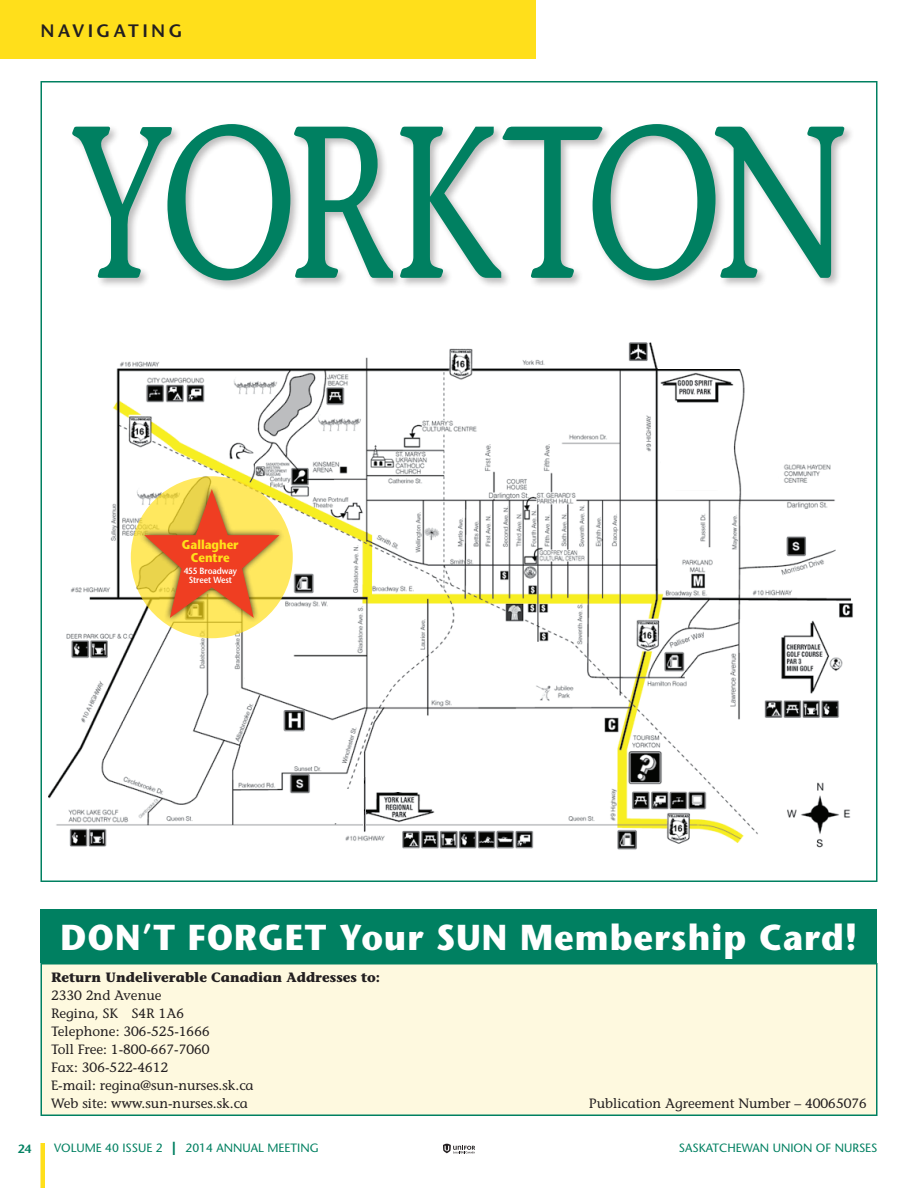
<style>
.page{position:relative;width:918px;height:1188px;background:#fff}
.page>*{position:absolute;margin:0;border:0;box-sizing:border-box;transform-origin:0 0}
.t1{font:216px "Stone Informal";letter-spacing:-.07em;color:#008061;scale:.79 1}
.subhead_1{font:700 36px "Stone Sans";letter-spacing:.03em;color:#fff;scale:.95 1}
.t2{font:600 18px "Stone Sans";letter-spacing:.19em;color:#231f20}
.text{font:13.5px "Stone Informal";color:#231f20}
.text-2{font:700 13.5px "Stone Informal";color:#231f20}
.agenda{font:700 12.75px/13.5px "Stone Sans";color:#ffdf1b;text-align:center;scale:.9 1}
.t3{font:12px "Stone Sans";color:#008061}
.t4{font:600 12px "Stone Sans";color:#008061}
.agenda-2{font:600 9px/9px "Stone Sans";letter-spacing:-.01em;color:#fff;text-align:center;scale:.9 1}
.s1{font-weight:700;font-size:18px}
</style>
<div class="page">
<img style="left:49px;top:342px;width:804px;height:508px">
<div style="left:662px;top:439px;width:70px;height:51px;background:#fff"></div>
<div style="left:337px;top:437px;width:21px;height:20px;background:#fff"></div>
<div style="left:465px;top:477px;width:26px;height:14px;background:#fff"></div>
<div style="left:472px;top:475px;width:16px;height:23px;background:#fff"></div>
<div style="left:164px;top:704px;width:24px;height:26px;background:#fff"></div>
<div style="left:245px;top:661px;width:23px;height:25px;background:#fff"></div>
<div style="left:340px;top:658px;width:24px;height:21px;background:#fff"></div>
<div style="left:370px;top:634px;width:24px;height:27px;background:#fff"></div>
<div style="left:372px;top:738px;width:21px;height:23px;background:#fff"></div>
<div style="left:539px;top:417px;width:23px;height:22px;background:#fff"></div>
<div style="left:757px;top:465px;width:21px;height:21px;background:#fff"></div>
<div style="left:658px;top:337px;width:83px;height:32px;background:#fff"></div>
<div style="left:659px;top:404px;width:74px;height:35px;background:#fff"></div>
<div style="left:295px;top:799px;width:69px;height:24px;background:#fff"></div>
<div style="left:314px;top:790px;width:46px;height:18px;background:#fff"></div>
<div style="left:366px;top:758px;width:72px;height:34px;background:#fff"></div>
<svg style="left:360px;top:777px;width:3px;height:9px"></svg>
<hr style="left:363px;top:778px;width:1px;height:53px;background:#eeeeef">
<hr style="left:365px;top:778px;width:1px;height:53px;background:#a8a9ad">
<div style="left:40px;top:909px;width:838px;height:54px;background:#008061"></div>
<div style="left:41px;top:964px;width:836px;height:151px;background:#fef9df"></div>
<div style="left:40px;top:963px;width:838px;height:153px;border:2px solid #008061"></div>
<div style="left:0;top:0;width:536px;height:58px;background:#ffdf1b"></div>
<svg style="left:131px;top:476px;width:162px;height:162px;background:#fbe55f"></svg>
<div style="left:139px;top:483px;width:146px;height:141px;background:#231f20;opacity:.9"></div>
<svg style="left:144px;top:489px;width:136px;height:129px;background:#ec9f46"></svg>
<div style="left:71px;top:122px;width:784px;height:169px;background:#231f20;opacity:.3"></div>
<div style="left:40px;top:1143px;width:5px;height:45px;background:#ffdf1b"></div>
<svg style="left:443px;top:1144px;width:32px;height:10px"></svg>
<p class="t2" style="left:40px;top:19px;width:144px">NAVIGATING</p>
<p class="t1" style="left:70px;top:70px;width:986px">YORKTON</p>
<p class="agenda" style="left:182px;top:537px;width:64px">Gallagher<br>Centre</p>
<p class="agenda-2" style="left:184px;top:567px;width:61px">455 Broadway<br>Street West</p>
<p class="subhead_1" style="left:60px;top:915px;width:841px">DON’T FORGET Your SUN Membership Card!</p>
<p class="text-2" style="left:51px;top:968px;width:331px">Return Undeliverable Canadian Addresses to:</p>
<p class="text" style="left:51px;top:987px;width:112px">2330 2nd Avenue</p>
<p class="text" style="left:51px;top:1005px;width:135px">Regina, SK S4R 1A6</p>
<p class="text" style="left:51px;top:1023px;width:160px">Telephone: 306-525-1666</p>
<p class="text" style="left:51px;top:1041px;width:160px">Toll Free: 1-800-667-7060</p>
<p class="text" style="left:51px;top:1059px;width:119px">Fax: 306-522-4612</p>
<p class="text" style="left:51px;top:1077px;width:204px">E-mail: regina@sun-nurses.sk.ca</p>
<p class="text" style="left:51px;top:1095px;width:199px">Web site: www.sun-nurses.sk.ca</p>
<p class="text" style="left:589px;top:1095px;width:280px">Publication Agreement Number – 40065076</p>
<p class="t4" style="left:18px;top:1141px;width:15px">24</p>
<p class="t3" style="left:54px;top:1141px;width:266px">VOLUME 40 ISSUE 2 <span class="s1">|</span> 2014 ANNUAL MEETING</p>
<p class="t3" style="left:679px;top:1141px;width:200px">SASKATCHEWAN UNION OF NURSES</p>
</div>
